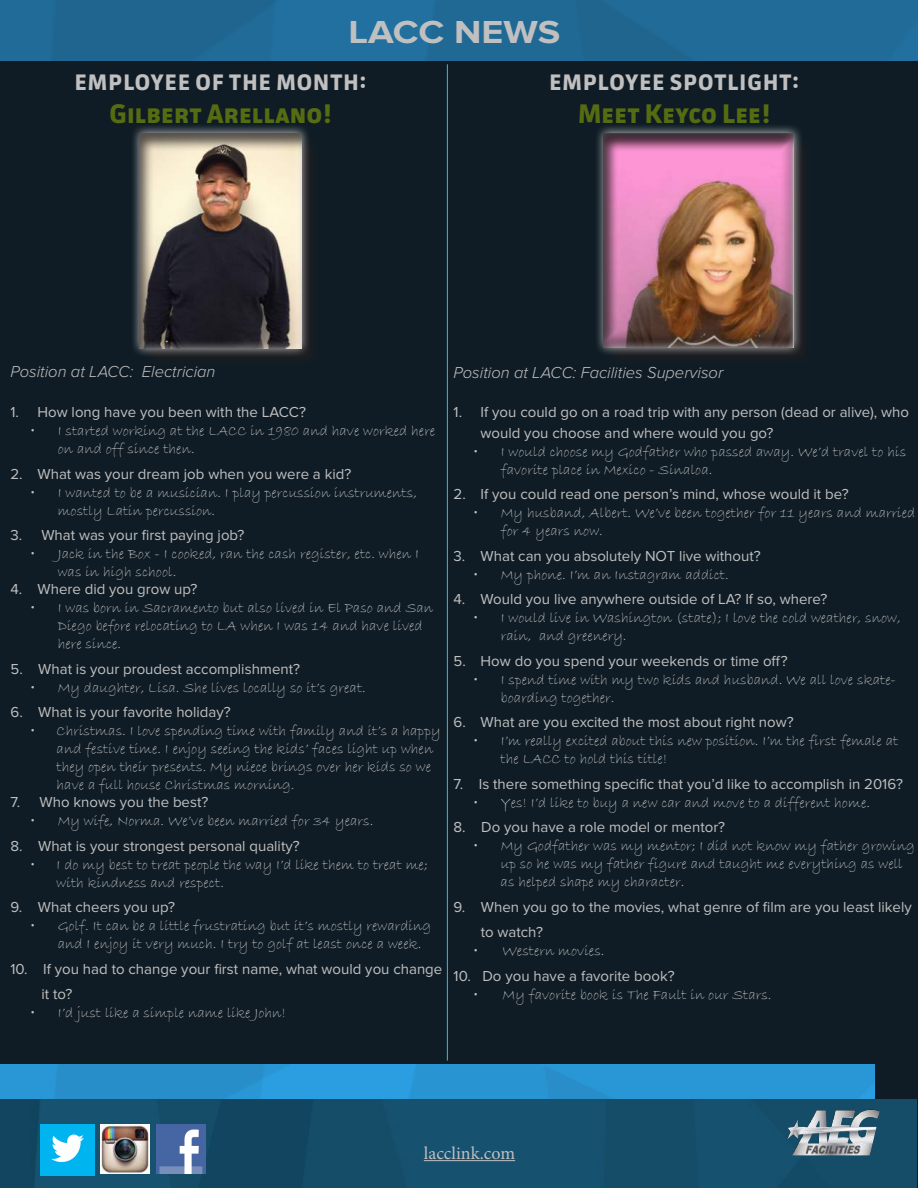
<style>
.page{position:relative;width:918px;height:1188px;background:#fff}
.page>*{position:absolute;margin:0;border:0;box-sizing:border-box;transform-origin:0 0}
.t1{font:700 33px "Proxima Nova";color:#c0c0c0;scale:1.14 1}
.t2{font:700 27px "Facit";color:#566c11}
.t3{font:700 22.5px "Facit";letter-spacing:.05em;color:#c0c0c0}
.t4{font:18px "Minion Pro";color:#c0c0c0}
.t5{font:italic 300 16.5px "Proxima Nova";color:#c0c0c0}
.t6{font:15px/18px "Bradley Hand ITC";color:#c0c0c0}
.t7{font:15px/25.5px "Proxima Nova";color:#c0c0c0}
</style>
<div class="page">
<div style="left:0;top:60px;width:918px;height:1128px;background:#101c25"></div>
<hr style="left:447px;top:64px;width:1px;height:997px;background:#22c6e0">
<div style="left:606px;top:136px;width:206px;height:230px;background:#131c24"></div>
<div style="left:594px;top:124px;width:209px;height:233px;background:#fff;opacity:.75"></div>
<div style="left:602px;top:132px;width:194px;height:217px;background:#231f20;opacity:.75"></div>
<img style="left:0;top:1065px;width:874px;height:34px">
<div style="left:0;top:0;width:918px;height:60px;background:#206b97"></div>
<img style="left:0;top:1099px;width:916px;height:89px">
<img style="left:712px;top:1093px;width:204px;height:93px">
<img style="left:40px;top:1124px;width:54px;height:52px">
<img style="left:100px;top:1125px;width:50px;height:49px">
<img style="left:156px;top:1124px;width:50px;height:50px">
<hr style="left:424px;top:1160px;width:91px;height:1px;background:#c0c0c0">
<div style="left:142px;top:136px;width:178px;height:231px;background:#121c24"></div>
<div style="left:130px;top:124px;width:181px;height:234px;background:#fff;opacity:.75"></div>
<div style="left:138px;top:132px;width:168px;height:219px;background:#231f20;opacity:.75"></div>
<h1 class="t1" style="left:349px;top:13px;width:187px">LACC NEWS</h1>
<h3 class="t3" style="left:75px;top:68px;width:293px">EMPLOYEE OF THE MONTH:</h3>
<h2 class="t2" style="left:110px;top:96px;width:223px">Gilbert Arellano!</h2>
<h3 class="t3" style="left:549px;top:68px;width:251px">EMPLOYEE SPOTLIGHT:</h3>
<h2 class="t2" style="left:578px;top:96px;width:193px">Meet Keyco Lee!</h2>
<p class="t5" style="left:10px;top:362px;width:207px">Position at LACC: Electrician</p>
<p class="t7" style="left:10px;top:400px;width:297px">1. How long have you been with the LACC?</p>
<p class="t6" style="left:58px;top:423px;width:379px;text-indent:-27px">• I started working at the LACC in 1980 and have worked here on and off since then.</p>
<p class="t7" style="left:10px;top:461px;width:342px">2. What was your dream job when you were a kid?</p>
<p class="t6" style="left:58px;top:484px;width:361px;text-indent:-27px">• I wanted to be a musician. I play percussion instruments, mostly Latin percussion.</p>
<p class="t7" style="left:10px;top:523px;width:235px">3. What was your first paying job?</p>
<p class="t6" style="left:58px;top:546px;width:363px;text-indent:-27px">• Jack in the Box - I cooked, ran the cash register, etc. when I was in high school.</p>
<p class="t7" style="left:10px;top:577px;width:188px">4. Where did you grow up?</p>
<p class="t6" style="left:58px;top:600px;width:377px;text-indent:-27px">• I was born in Sacramento but also lived in El Paso and San<br>Diego before relocating to LA when I was 14 and have lived here since.</p>
<p class="t7" style="left:10px;top:656px;width:291px">5. What is your proudest accomplishment?</p>
<p class="t6" style="left:31px;top:679px;width:337px">• My daughter, Lisa. She lives locally so it’s great.</p>
<p class="t7" style="left:10px;top:700px;width:222px">6. What is your favorite holiday?</p>
<p class="t6" style="left:57px;top:723px;width:386px;text-indent:-26px">• Christmas. I love spending time with family and it’s a happy and festive time. I enjoy seeing the kids’ faces light up when they open their presents. My niece brings over her kids so we have a full house Christmas morning.</p>
<p class="t7" style="left:10px;top:790px;width:199px">7. Who knows you the best?</p>
<p class="t6" style="left:31px;top:813px;width:344px">• My wife, Norma. We’ve been married for 34 years.</p>
<p class="t7" style="left:10px;top:833px;width:291px">8. What is your strongest personal quality?</p>
<p class="t6" style="left:57px;top:856px;width:373px;text-indent:-26px">• I do my best to treat people the way I’d like them to treat me; with kindness and respect.</p>
<p class="t7" style="left:10px;top:895px;width:166px">9. What cheers you up?</p>
<p class="t6" style="left:58px;top:918px;width:375px;text-indent:-27px">• Golf. It can be a little frustrating but it’s mostly rewarding and I enjoy it very much. I try to golf at least once a week.</p>
<p class="t7" style="left:41px;top:956px;width:402px;text-indent:-31px">10. If you had to change your first name, what would you change it to?</p>
<p class="t6" style="left:31px;top:1005px;width:257px">• I’d just like a simple name like John!</p>
<p class="t5" style="left:454px;top:363px;width:271px">Position at LACC: Facilities Supervisor</p>
<p class="t7" style="left:481px;top:401px;width:430px;line-height:21px;text-indent:-27px">1. If you could go on a road trip with any person (dead or alive), who would you choose and where would you go?</p>
<p class="t6" style="left:501px;top:443px;width:407px;text-indent:-27px">• I would choose my Godfather who passed away. We’d travel to his favorite place in Mexico - Sinaloa.</p>
<p class="t7" style="left:454px;top:482px;width:397px">2. If you could read one person’s mind, whose would it be?</p>
<p class="t6" style="left:501px;top:504px;width:416px;text-indent:-27px">• My husband, Albert. We’ve been together for 11 years and married for 4 years now.</p>
<p class="t7" style="left:454px;top:543px;width:309px">3. What can you absolutely NOT live without?</p>
<p class="t6" style="left:474px;top:566px;width:257px">• My phone. I’m an Instagram addict.</p>
<p class="t7" style="left:454px;top:587px;width:375px">4. Would you live anywhere outside of LA? If so, where?</p>
<p class="t6" style="left:501px;top:609px;width:401px;text-indent:-27px">• I would live in Washington (state); I love the cold weather, snow, rain, and greenery.</p>
<p class="t7" style="left:454px;top:648px;width:336px">5. How do you spend your weekends or time off?</p>
<p class="t6" style="left:501px;top:671px;width:397px;text-indent:-27px">• I spend time with my two kids and husband. We all love skate&shy;boarding together.</p>
<p class="t7" style="left:454px;top:710px;width:342px">6. What are you excited the most about right now?</p>
<p class="t6" style="left:501px;top:732px;width:399px;text-indent:-27px">• I’m really excited about this new position. I’m the first female at the LACC to hold this title!</p>
<p class="t7" style="left:454px;top:771px;width:451px">7. Is there something specific that you’d like to accomplish in 2016?</p>
<p class="t6" style="left:474px;top:794px;width:398px">• Yes! I’d like to buy a new car and move to a different home.</p>
<p class="t7" style="left:454px;top:815px;width:273px">8. Do you have a role model or mentor?</p>
<p class="t6" style="left:501px;top:837px;width:416px;text-indent:-27px">• My Godfather was my mentor; I did not know my father growing up so he was my father figure and taught me everything as well as helped shape my character.</p>
<p class="t7" style="left:481px;top:894px;width:433px;text-indent:-27px">9. When you go to the movies, what genre of film are you least likely to watch?</p>
<p class="t6" style="left:474px;top:942px;width:132px">• Western movies.</p>
<p class="t7" style="left:454px;top:963px;width:223px">10. Do you have a favorite book?</p>
<p class="t6" style="left:474px;top:986px;width:299px">• My favorite book is The Fault in our Stars.</p>
<p class="t4" style="left:424px;top:1141px;width:93px">lacclink.com</p>
</div>
